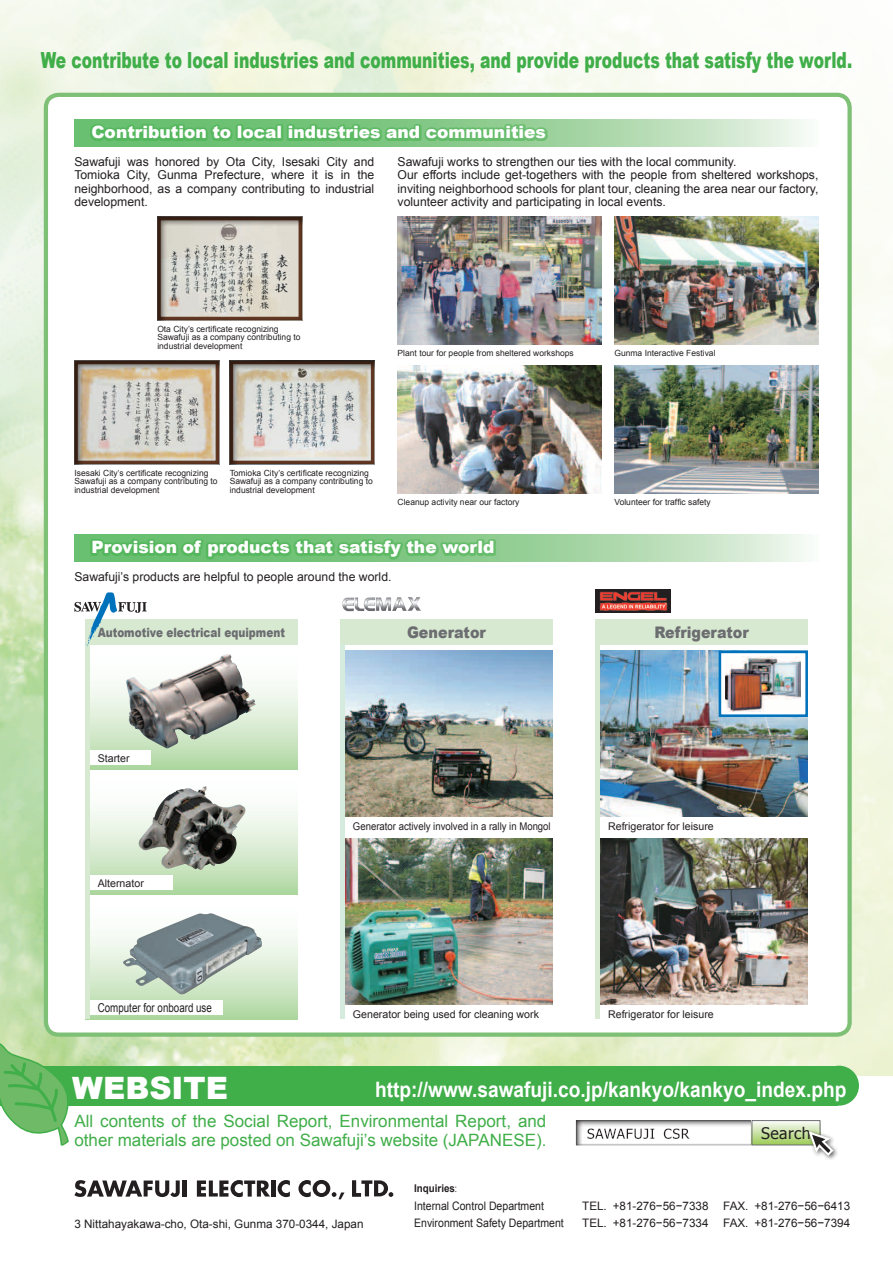
<style>
.page{position:relative;width:893px;height:1263px;background:#fff}
.page>*{position:absolute;margin:0;border:0;box-sizing:border-box;transform-origin:0 0}
.t1{font:900 30.9px "Arial";color:#fff}
.t2{font:900 22.2px "Arial";color:#40ae49;scale:.7 1}
.t3{font:700 21.3px "Arial";color:#fff;scale:.9 1}
.t4{font:16.95px/19.2px "Arial";color:#40ae49}
.t5{font:900 16.95px "Arial";color:#fff}
.t6{font:900 15.9px "Arial";color:#6c6d70;scale:.9 1}
.t7{font:15.9px "Tahoma";letter-spacing:.025em;color:#231f20}
.t8{font:900 12.75px "Arial";color:#6c6d70;scale:.82 1}
.t9{font:12.15px/13.4px "Arial";color:#231f20;text-align:justify}
.t10{font:12.15px "Arial";color:#231f20;scale:.8 1}
.t11{font:11.7px "Arial";color:#231f20}
.t12{font:11.7px "Arial";color:#231f20;scale:.9 1}
.t13{font:10.65px "Arial";color:#231f20}
.t14{font:10.65px "Arial";color:#231f20;scale:.9 1}
.t15{font:700 10.65px "Arial";color:#231f20;scale:.92 1}
.t16{font:8.55px/8.6px "Arial";color:#231f20}
.s1{font-family:"Koz Min Pro";font-weight:400}
</style>
<div class="page">
<img style="left:0;top:0;width:893px;height:1076px">
<div style="left:46px;top:95px;width:804px;height:940px;background:#fff;border-radius:13px"></div>
<div style="left:44px;top:93px;width:808px;height:944px;border:4px solid #7fc077;border-radius:13px"></div>
<img style="left:600px;top:838px;width:208px;height:166px">
<img style="left:600px;top:651px;width:208px;height:165px">
<img style="left:344px;top:838px;width:209px;height:166px">
<img style="left:344px;top:651px;width:209px;height:165px">
<div style="left:156px;top:215px;width:149px;height:107px;background:#231f20;opacity:.6"></div>
<div style="left:229px;top:359px;width:148px;height:107px;background:#231f20;opacity:.6"></div>
<div style="left:73px;top:359px;width:149px;height:107px;background:#231f20;opacity:.6"></div>
<img style="left:614px;top:366px;width:205px;height:127px">
<img style="left:398px;top:366px;width:204px;height:127px">
<img style="left:398px;top:217px;width:204px;height:127px">
<img style="left:614px;top:217px;width:205px;height:127px">
<img style="left:717px;top:650px;width:91px;height:68px">
<svg style="left:89px;top:900px;width:209px;height:119px"></svg>
<img style="left:123px;top:913px;width:139px;height:82px">
<div style="left:85px;top:775px;width:213px;height:119px;background:linear-gradient(to bottom,#fff,#b8dbab)"></div>
<img style="left:138px;top:786px;width:107px;height:84px">
<div style="left:85px;top:651px;width:213px;height:119px;background:linear-gradient(to bottom,#fff,#b7dba9)"></div>
<img style="left:126px;top:654px;width:130px;height:94px">
<hr style="left:340px;top:620px;width:4px;height:399px;background:#d4ebde">
<div style="left:595px;top:620px;width:5px;height:399px;background:#d8e9d2"></div>
<div style="left:85px;top:1000px;width:138px;height:14px;background:#fff"></div>
<div style="left:85px;top:875px;width:87px;height:15px;background:#fff"></div>
<div style="left:85px;top:750px;width:66px;height:15px;background:#fff"></div>
<hr style="left:85px;top:620px;width:4px;height:399px;background:#d8e9d2">
<div style="left:819px;top:1066px;width:40px;height:40px;background:#40ae49;border-radius:50%"></div>
<div style="left:0;top:1066px;width:838px;height:40px;background:#40ae49"></div>
<svg style="left:74px;top:534px;width:731px;height:27px;background:#a7d7a7"></svg>
<div style="left:90px;top:539px;width:406px;height:20px;background:#40ae49;opacity:.5"></div>
<div style="left:85px;top:620px;width:213px;height:25px;background:#d8e9d2"></div>
<svg style="left:74px;top:119px;width:731px;height:27px;background:#a3d5a4"></svg>
<div style="left:90px;top:124px;width:458px;height:17px;background:#40ae49;opacity:.5"></div>
<div style="left:595px;top:620px;width:213px;height:25px;background:#d8e9d2"></div>
<div style="left:340px;top:620px;width:213px;height:25px;background:#d8e9d2"></div>
<svg style="left:74px;top:1180px;width:106px;height:17px"></svg>
<hr style="left:183px;top:1180px;width:4px;height:16px;background:#231f20">
<hr style="left:271px;top:1180px;width:4px;height:16px;background:#231f20">
<svg style="left:278px;top:1180px;width:12px;height:17px"></svg>
<svg style="left:197px;top:1180px;width:73px;height:17px"></svg>
<svg style="left:298px;top:1180px;width:47px;height:19px"></svg>
<svg style="left:352px;top:1180px;width:41px;height:17px"></svg>
<svg style="left:74px;top:592px;width:73px;height:55px"></svg>
<img style="left:342px;top:597px;width:79px;height:14px">
<img style="left:595px;top:590px;width:76px;height:23px">
<svg style="left:0;top:1041px;width:78px;height:105px"></svg>
<svg style="left:575px;top:1120px;width:176px;height:25px"></svg>
<svg style="left:753px;top:1122px;width:65px;height:21px"></svg>
<div style="left:751px;top:1120px;width:69px;height:25px;border:1px solid #6c6d70"></div>
<div style="left:806px;top:1129px;width:33px;height:32px;background:#231f20;opacity:.75"></div>
<svg style="left:808px;top:1130px;width:27px;height:27px"></svg>
<h2 class="t2" style="left:41px;top:44px;width:1161px">We contribute to local industries and communities, and provide products that satisfy the world.</h2>
<h3 class="t5" style="left:91px;top:120px;width:456px">Contribution to local industries and communities</h3>
<p class="t9" style="left:74px;top:155px;width:301px">Sawafuji was honored by Ota City, Isesaki City and Tomioka City, Gunma Prefecture, where it is in the neighborhood, as a company contributing to industrial development.</p>
<p class="t9" style="left:398px;top:155px;width:422px;text-align:left">Sawafuji works to strengthen our ties with the local community.<br>Our efforts include get-togethers with the people from sheltered workshops, inviting neighborhood schools for plant tour, cleaning the area near our factory, volunteer activity and participating in local events.</p>
<p class="t16" style="left:157px;top:325px;width:145px">Ota City’s certificate recognizing<br>Sawafuji as a company contributing to industrial development</p>
<p class="t16" style="left:398px;top:349px;width:178px">Plant tour for people from sheltered workshops</p>
<p class="t16" style="left:614px;top:349px;width:103px">Gunma Interactive Festival</p>
<p class="t16" style="left:74px;top:469px;width:145px">Isesaki City’s certificate recognizing<br>Sawafuji as a company contributing to industrial development</p>
<p class="t16" style="left:230px;top:469px;width:145px">Tomioka City’s certificate recognizing<br>Sawafuji as a company contributing to industrial development</p>
<p class="t16" style="left:398px;top:498px;width:123px">Cleanup activity near our factory</p>
<h3 class="t5" style="left:91px;top:535px;width:405px">Provision of products that satisfy the world</h3>
<p class="t9" style="left:74px;top:570px;width:319px">Sawafuji’s products are helpful to people around the world.</p>
<p class="t16" style="left:614px;top:498px;width:98px">Volunteer for traffic safety</p>
<p class="t8" style="left:98px;top:623px;width:230px">Automotive electrical equipment</p>
<p class="t13" style="left:98px;top:751px;width:33px">Starter</p>
<p class="t13" style="left:98px;top:876px;width:48px">Alternator</p>
<p class="t10" style="left:98px;top:1000px;width:144px">Computer for onboard use</p>
<h3 class="t6" style="left:407px;top:621px;width:89px">Generator</h3>
<h3 class="t6" style="left:654px;top:621px;width:107px">Refrigerator</h3>
<p class="t14" style="left:353px;top:819px;width:221px">Generator actively involved in a rally in Mongol</p>
<p class="t13" style="left:608px;top:819px;width:107px">Refrigerator for leisure</p>
<p class="t13" style="left:353px;top:1007px;width:188px">Generator being used for cleaning work</p>
<p class="t13" style="left:608px;top:1007px;width:107px">Refrigerator for leisure</p>
<h1 class="t1" style="left:72px;top:1065px;width:157px">WEBSITE</h1>
<h3 class="t4" style="left:74px;top:1111px;width:473px">All contents of the Social Report, Environmental Report, and other materials are posted on Sawafuji’s website (JAPANESE).</h3>
<h3 class="t3" style="left:375px;top:1075px;width:525px">http://www.sawafuji.co.jp/kankyo/kankyo_index.php</h3>
<h3 class="t7" style="left:761px;top:1122px;width:51px">Search</h3>
<p class="t15" style="left:414px;top:1181px;width:48px">Inquiries<span class="s1">:</span></p>
<p class="t12" style="left:414px;top:1198px;width:146px">Internal Control Department</p>
<p class="t11" style="left:582px;top:1198px;width:270px">TEL. +81-276−56−7338 FAX. +81-276−56−6413</p>
<p class="t11" style="left:74px;top:1216px;width:291px">3 Nittahayakawa-cho, Ota-shi, Gunma 370-0344, Japan</p>
<p class="t12" style="left:414px;top:1215px;width:168px">Environment Safety Department</p>
<p class="t11" style="left:582px;top:1215px;width:270px">TEL. +81-276−56−7334 FAX. +81-276−56−7394</p>
</div>
